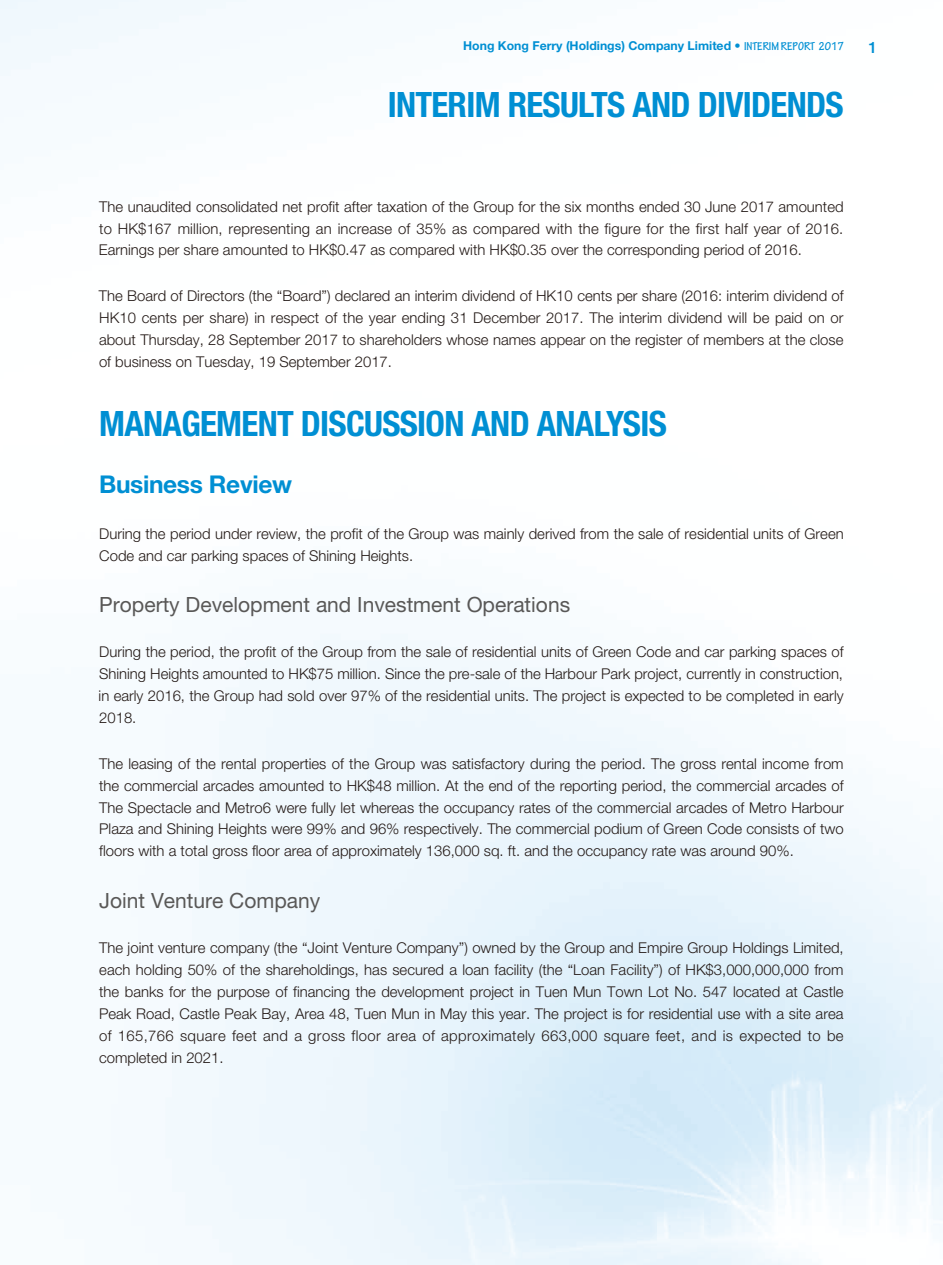
<style>
.page{position:relative;width:943px;height:1265px;background:#fff}
.page>*{position:absolute;margin:0;border:0;box-sizing:border-box;transform-origin:0 0}
.t1{font:700 condensed 35px "Helvetica Neue LT Std";letter-spacing:-.02em;color:#008fd3}
.t2{font:700 24.5px "Helvetica Neue LT Std";letter-spacing:-.015em;color:#008fd3}
.t3{font:21px "Helvetica Neue LT Std";color:#595857}
.t4{font:500 15.75px "Helvetica Neue LT Std";color:#008fd3}
.t5{font:300 14.88px/21.9px "Helvetica Neue LT Std";color:#231916;text-align:justify}
.t6{font:700 12.25px "Helvetica Neue LT Std";color:#008fd3}
.s1{font-family:"Tekton Pro";font-stretch:condensed}
</style>
<div class="page">
<p class="t6" style="left:463px;top:38px;width:382px">Hong Kong Ferry (Holdings) Company Limited • <span class="s1">INTERIM REPORT 2017</span></p>
<p class="t4" style="left:868px;top:38px;width:10px">1</p>
<h1 class="t1" style="left:387px;top:83px;width:457px">INTERIM RESULTS AND DIVIDENDS</h1>
<p class="t5" style="left:99px;top:195px;width:746px">The unaudited consolidated net profit after taxation of the Group for the six months ended 30 June 2017 amounted to HK$167 million, representing an increase of 35% as compared with the figure for the first half year of 2016.<br>Earnings per share amounted to HK$0.47 as compared with HK$0.35 over the corresponding period of 2016.</p>
<p class="t5" style="left:99px;top:285px;width:746px">The Board of Directors (the “Board”) declared an interim dividend of HK10 cents per share (2016: interim dividend of HK10 cents per share) in respect of the year ending 31 December 2017. The interim dividend will be paid on or about Thursday, 28 September 2017 to shareholders whose names appear on the register of members at the close of business on Tuesday, 19 September 2017.</p>
<h1 class="t1" style="left:99px;top:402px;width:569px">MANAGEMENT DISCUSSION AND ANALYSIS</h1>
<h2 class="t2" style="left:99px;top:469px;width:194px">Business Review</h2>
<p class="t5" style="left:99px;top:522px;width:746px">During the period under review, the profit of the Group was mainly derived from the sale of residential units of Green<br>Code and car parking spaces of Shining Heights.</p>
<h3 class="t3" style="left:99px;top:592px;width:472px">Property Development and Investment Operations</h3>
<p class="t5" style="left:99px;top:641px;width:746px">During the period, the profit of the Group from the sale of residential units of Green Code and car parking spaces of Shining Heights amounted to HK$75 million. Since the pre-sale of the Harbour Park project, currently in construction, in early 2016, the Group had sold over 97% of the residential units. The project is expected to be completed in early 2018.</p>
<p class="t5" style="left:99px;top:752px;width:746px">The leasing of the rental properties of the Group was satisfactory during the period. The gross rental income from the commercial arcades amounted to HK$48 million. At the end of the reporting period, the commercial arcades of The Spectacle and Metro6 were fully let whereas the occupancy rates of the commercial arcades of Metro Harbour Plaza and Shining Heights were 99% and 96% respectively. The commercial podium of Green Code consists of two floors with a total gross floor area of approximately 136,000 sq. ft. and the occupancy rate was around 90%.</p>
<h3 class="t3" style="left:99px;top:887px;width:222px">Joint Venture Company</h3>
<p class="t5" style="left:99px;top:937px;width:746px">The joint venture company (the “Joint Venture Company”) owned by the Group and Empire Group Holdings Limited, each holding 50% of the shareholdings, has secured a loan facility (the “Loan Facility”) of HK$3,000,000,000 from the banks for the purpose of financing the development project in Tuen Mun Town Lot No. 547 located at Castle Peak Road, Castle Peak Bay, Area 48, Tuen Mun in May this year. The project is for residential use with a site area of 165,766 square feet and a gross floor area of approximately 663,000 square feet, and is expected to be completed in 2021.</p>
</div>
